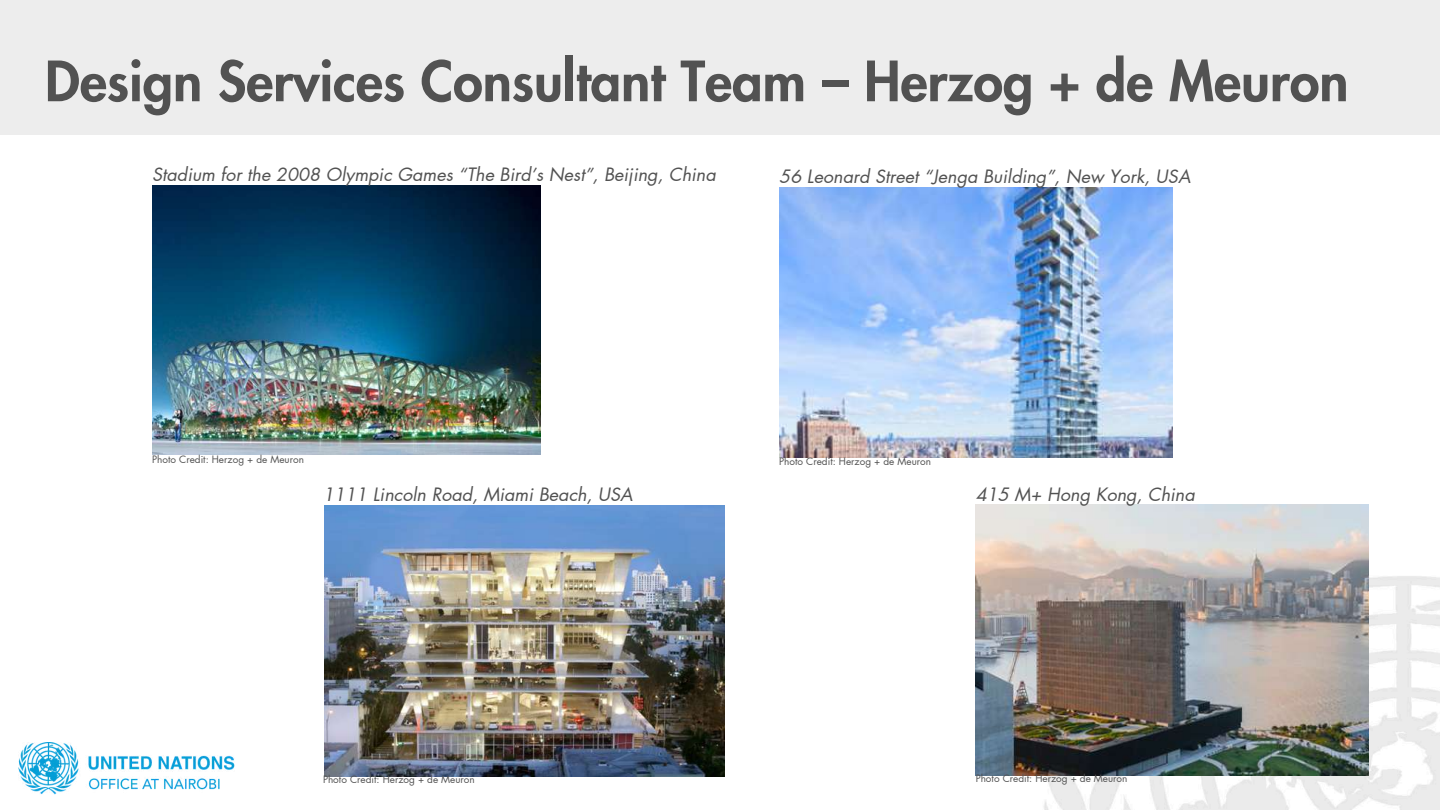
<style>
.page{position:relative;width:1440px;height:810px;background:#fff}
.page>*{position:absolute;margin:0;border:0;box-sizing:border-box;transform-origin:0 0}
.t1{font:800 54px "Futura LT Pro";color:#525252}
.t2{font:italic 18px "Futura LT Pro";color:#525252}
.t3{font:10px "Futura LT Pro";color:#525252}
</style>
<div class="page">
<img style="left:576px;top:318px;width:864px;height:492px">
<img style="left:152px;top:185px;width:389px;height:270px">
<img style="left:779px;top:188px;width:393px;height:269px">
<img style="left:324px;top:506px;width:401px;height:270px">
<img style="left:976px;top:505px;width:393px;height:271px">
<div style="left:0;top:0;width:1440px;height:135px;background:#ededed"></div>
<img style="left:19px;top:743px;width:216px;height:51px">
<h1 class="t1" style="left:45px;top:57px;width:1305px">Design Services Consultant Team – Herzog + de Meuron</h1>
<p class="t2" style="left:152px;top:166px;width:565px">Stadium for the 2008 Olympic Games “The Bird’s Nest”, Beijing, China</p>
<p class="t2" style="left:779px;top:169px;width:413px">56 Leonard Street “Jenga Building”, New York, USA</p>
<p class="t3" style="left:152px;top:455px;width:153px">Photo Credit: Herzog + de Meuron</p>
<p class="t3" style="left:779px;top:457px;width:153px">Photo Credit: Herzog + de Meuron</p>
<p class="t2" style="left:323px;top:486px;width:311px">1111 Lincoln Road, Miami Beach, USA</p>
<p class="t2" style="left:976px;top:486px;width:221px">415 M+ Hong Kong, China</p>
<p class="t3" style="left:323px;top:775px;width:153px">Photo Credit: Herzog + de Meuron</p>
<p class="t3" style="left:976px;top:773px;width:153px">Photo Credit: Herzog + de Meuron</p>
</div>
